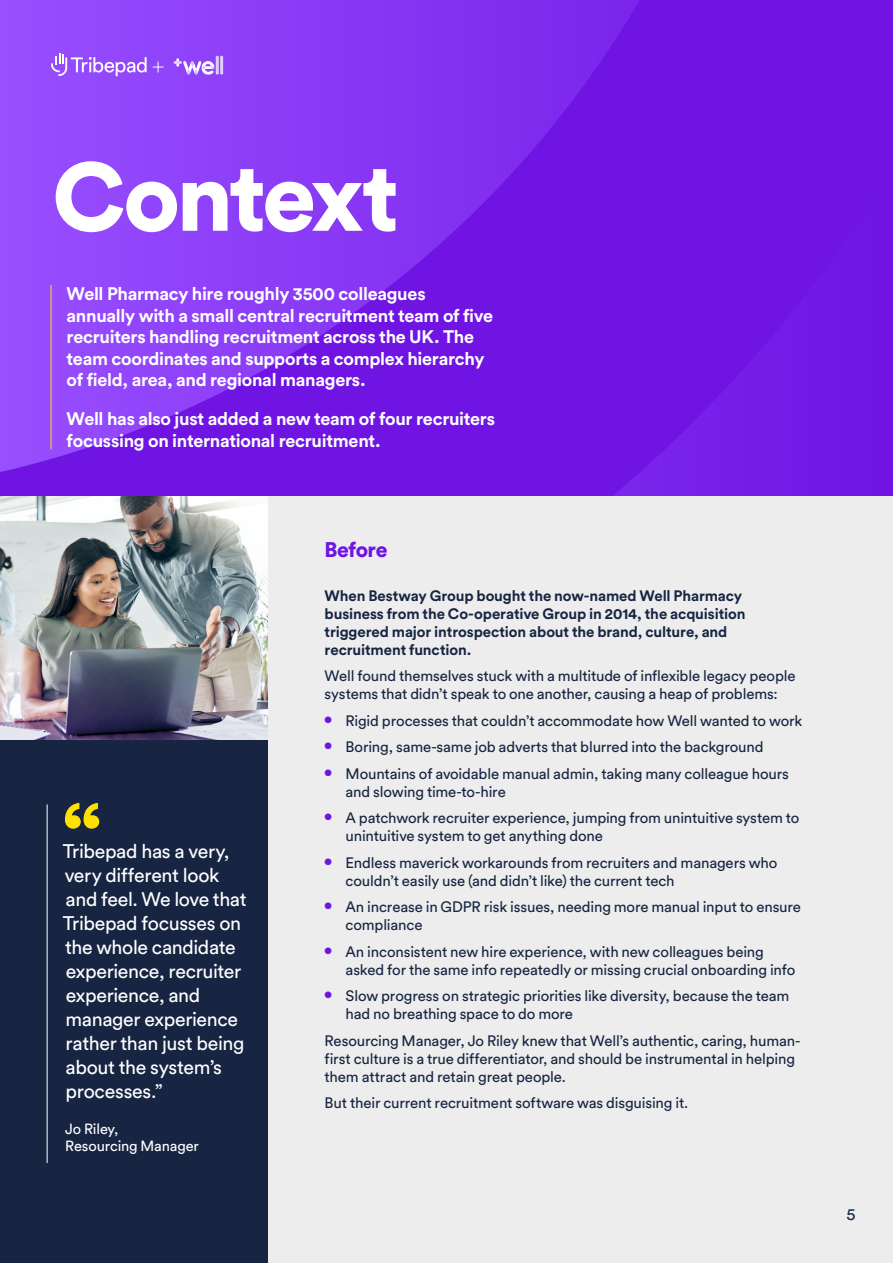
<style>
.page{position:relative;width:893px;height:1263px;background:#ededed}
.page>*{position:absolute;margin:0;border:0;box-sizing:border-box;transform-origin:0 0}
.t1{font:900 96px "Circular Pro";letter-spacing:-.04em;color:#fff}
.t2{font:900 88.2px "Circular Pro";color:#ffe100}
.t3{font:900 21px "Circular Pro";letter-spacing:-.02em;color:#6f14e3}
.t4{font:19.5px/24px "Circular Pro";letter-spacing:-.02em;color:#fff}
.t5{font:700 18px/21.6px "Circular Pro";letter-spacing:-.015em;color:#fff}
.t6{font:16.5px "Circular Pro";color:#172542}
.t7{font:15px/18px "Circular Pro";letter-spacing:-.01em;color:#172542}
.t8{font:700 15px/18px "Circular Pro";letter-spacing:-.005em;color:#172542}
.t9{font:14.7px/17.1px "Circular Pro";letter-spacing:-.01em;color:#fff}
</style>
<div class="page">
<div style="left:0;top:485px;width:268px;height:778px;background:#172542"></div>
<img style="left:0;top:495px;width:268px;height:245px">
<svg style="left:0;top:0;width:893px;height:495px;background:#7c27ec"></svg>
<hr style="left:47px;top:804px;width:1px;height:359px;background:#fff">
<hr style="left:51px;top:285px;width:1px;height:164px;background:#ffe100">
<img style="left:171px;top:50px;width:59px;height:29px">
<svg style="left:153px;top:62px;width:10px;height:10px"></svg>
<svg style="left:51px;top:53px;width:96px;height:23px;background:#ad74fc"></svg>
<p class="t1" style="left:52px;top:130px;width:348px">Context</p>
<p class="t5" style="left:67px;top:282px;width:428px">Well Pharmacy hire roughly 3500 colleagues annually with a small central recruitment team of five recruiters handling recruitment across the UK. The team coordinates and supports a complex hierarchy of field, area, and regional managers.</p>
<p class="t5" style="left:67px;top:407px;width:430px">Well has also just added a new team of four recruiters focussing on international recruitment.</p>
<p class="t2" style="left:62px;top:773px;width:41px">“</p>
<p class="t4" style="left:63px;top:838px;width:186px">Tribepad has a very, very different look and feel. We love that<br>Tribepad focusses on the whole candidate experience, recruiter experience, and manager experience rather than just being about the system’s processes.”</p>
<p class="t9" style="left:65px;top:1119px;width:135px">Jo Riley,<br>Resourcing Manager</p>
<p class="t3" style="left:325px;top:535px;width:64px">Before</p>
<p class="t8" style="left:325px;top:586px;width:422px">When Bestway Group bought the now-named Well Pharmacy business from the Co-operative Group in 2014, the acquisition triggered major introspection about the brand, culture, and recruitment function.</p>
<p class="t7" style="left:325px;top:666px;width:473px">Well found themselves stuck with a multitude of inflexible legacy people systems that didn’t speak to one another, causing a heap of problems:</p>
<p class="t7" style="left:325px;top:711px;width:479px"><sup>●</sup> Rigid processes that couldn’t accommodate how Well wanted to work</p>
<p class="t7" style="left:325px;top:737px;width:441px"><sup>●</sup> Boring, same-same job adverts that blurred into the background</p>
<p class="t7" style="left:346px;top:764px;width:445px;text-indent:-21px"><sup>●</sup> Mountains of avoidable manual admin, taking many colleague hours and slowing time-to-hire</p>
<p class="t7" style="left:346px;top:808px;width:455px;text-indent:-21px"><sup>●</sup> A patchwork recruiter experience, jumping from unintuitive system to unintuitive system to get anything done</p>
<p class="t7" style="left:346px;top:853px;width:433px;text-indent:-21px"><sup>●</sup> Endless maverick workarounds from recruiters and managers who couldn’t easily use (and didn’t like) the current tech</p>
<p class="t7" style="left:346px;top:897px;width:457px;text-indent:-21px"><sup>●</sup> An increase in GDPR risk issues, needing more manual input to ensure compliance</p>
<p class="t7" style="left:346px;top:942px;width:451px;text-indent:-21px"><sup>●</sup> An inconsistent new hire experience, with new colleagues being asked for the same info repeatedly or missing crucial onboarding info</p>
<p class="t7" style="left:346px;top:986px;width:445px;text-indent:-21px"><sup>●</sup> Slow progress on strategic priorities like diversity, because the team had no breathing space to do more</p>
<p class="t7" style="left:325px;top:1031px;width:477px">Resourcing Manager, Jo Riley knew that Well’s authentic, caring, human&shy;first culture is a true differentiator, and should be instrumental in helping them attract and retain great people.</p>
<p class="t7" style="left:325px;top:1093px;width:365px">But their current recruitment software was disguising it.</p>
<p class="t6" style="left:846px;top:1203px;width:11px">5</p>
</div>
